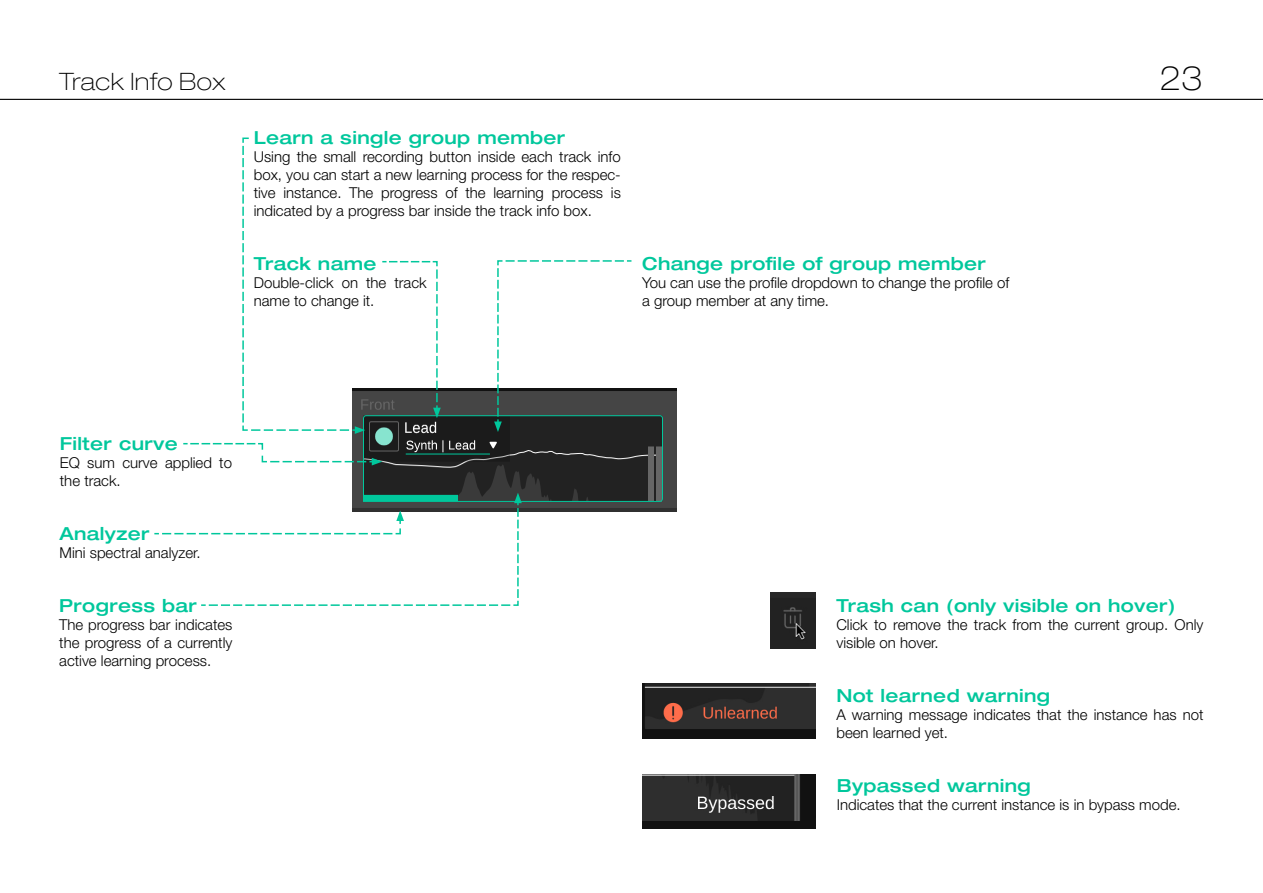
<style>
.page{position:relative;width:1263px;height:893px;background:#fff}
.page>*{position:absolute;margin:0;border:0;box-sizing:border-box;transform-origin:0 0}
.t1{font:100 expanded 33px "Helvetica Neue LT Pro";color:#000}
.t2{font:100 expanded 24px "Helvetica Neue LT Pro";letter-spacing:.02em;color:#000}
.t3{font:500 expanded 18px "Helvetica Neue LT Pro";letter-spacing:.02em;color:#00c79c}
.t4{font:300 15px/18px "Helvetica Neue LT Pro";color:#000}
</style>
<div class="page">
<hr style="left:0;top:99px;width:1263px;height:1px;background:#000">
<img style="left:642px;top:774px;width:173px;height:54px">
<img style="left:642px;top:684px;width:173px;height:54px">
<img style="left:771px;top:592px;width:44px;height:56px">
<img style="left:353px;top:388px;width:324px;height:123px">
<svg style="left:183px;top:442px;width:199px;height:23px"></svg>
<svg style="left:242px;top:137px;width:123px;height:297px"></svg>
<svg style="left:381px;top:260px;width:60px;height:158px"></svg>
<svg style="left:494px;top:260px;width:139px;height:172px"></svg>
<svg style="left:154px;top:493px;width:368px;height:113px"></svg>
<h2 class="t2" style="left:60px;top:67px;width:167px">Track Info Box</h2>
<p class="t3" style="left:254px;top:126px;width:313px">Learn a single group member</p>
<p class="t4" style="left:254px;top:147px;width:369px;text-align:justify">Using the small recording button inside each track info box, you can start a new learning process for the respec&shy;tive instance. The progress of the learning process is indicated by a progress bar inside the track info box.</p>
<p class="t3" style="left:254px;top:252px;width:124px">Track name</p>
<p class="t4" style="left:254px;top:273px;width:174px">Double-click on the track name to change it.</p>
<p class="t3" style="left:642px;top:252px;width:345px">Change profile of group member</p>
<p class="t4" style="left:642px;top:273px;width:369px">You can use the profile dropdown to change the profile of a group member at any time.</p>
<h1 class="t1" style="left:1159px;top:59px;width:44px">23</h1>
<p class="t3" style="left:60px;top:432px;width:119px">Filter curve</p>
<p class="t4" style="left:60px;top:453px;width:174px">EQ sum curve applied to the track.</p>
<p class="t3" style="left:60px;top:522px;width:91px">Analyzer</p>
<p class="t4" style="left:60px;top:543px;width:143px">Mini spectral analyzer.</p>
<p class="t3" style="left:59px;top:594px;width:139px">Progress bar</p>
<p class="t4" style="left:59px;top:615px;width:175px;text-align:justify">The progress bar indicates the progress of a currently active learning process.</p>
<p class="t3" style="left:836px;top:594px;width:341px">Trash can (only visible on hover)</p>
<p class="t4" style="left:836px;top:615px;width:369px">Click to remove the track from the current group. Only visible on hover.</p>
<p class="t3" style="left:836px;top:684px;width:215px">Not learned warning</p>
<p class="t4" style="left:836px;top:705px;width:369px">A warning message indicates that the instance has not been learned yet.</p>
<p class="t3" style="left:837px;top:774px;width:196px">Bypassed warning</p>
<p class="t4" style="left:837px;top:795px;width:345px">Indicates that the current instance is in bypass mode.</p>
</div>
